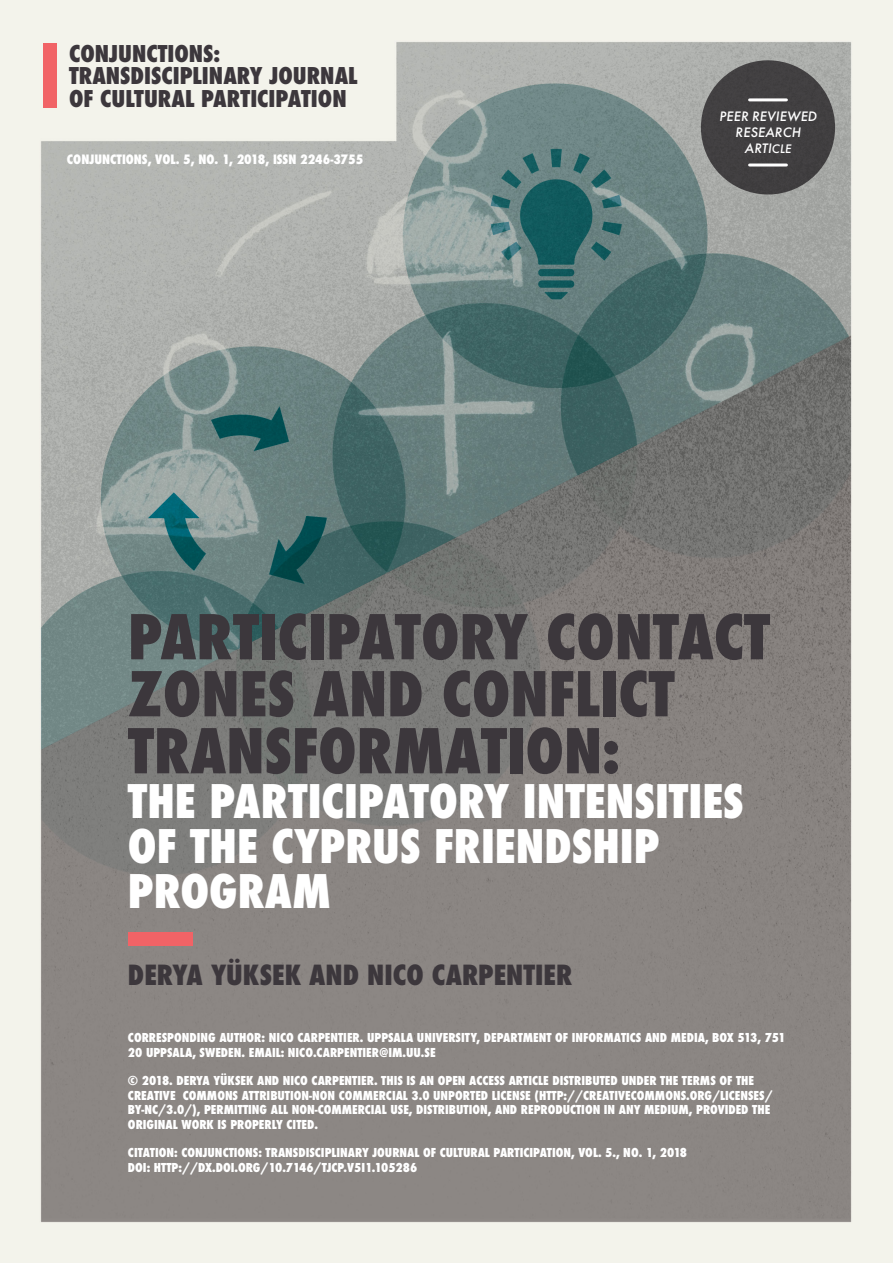
<style>
.page{position:relative;width:893px;height:1263px;background:#fff}
.page>*{position:absolute;margin:0;border:0;box-sizing:border-box;transform-origin:0 0}
.t1{font:800 condensed 60px/57px "Futura";color:#3c373c}
.t2{font:800 condensed 45px/45px "Futura";color:#fff}
.t3{font:800 condensed 27px "Futura";color:#3c373c}
.t4{font:800 condensed 22.5px "Futura";color:#3c373c}
.t5{font:italic 500 14.25px/16px "Futura PT";letter-spacing:.01em;color:#fff;text-align:center}
.t6{font:800 condensed 12.6px "Futura";color:#fff}
.t7{font:800 condensed 12px/14.4px "Futura";color:#fff}
.s1{font-size:12.9px}
</style>
<div class="page">
<img style="left:0;top:0;width:893px;height:1263px">
<div style="left:128px;top:932px;width:64px;height:14px;background:#f16366"></div>
<div style="left:44px;top:43px;width:13px;height:64px;background:#f16366"></div>
<div style="left:701px;top:60px;width:134px;height:134px;background:#424041;border-radius:50%"></div>
<hr style="left:750px;top:98px;width:36px;height:3px;background:#fff">
<hr style="left:750px;top:164px;width:36px;height:3px;background:#fff">
<p class="t4" style="left:69px;top:38px;width:153px">CONJUNCTIONS:</p>
<p class="t4" style="left:69px;top:61px;width:290px">TRANSDISCIPLINARY JOURNAL</p>
<p class="t4" style="left:69px;top:83px;width:279px">OF CULTURAL PARTICIPATION</p>
<p class="t6" style="left:67px;top:150px;width:298px">CONJUNCTIONS, VOL. 5, NO. 1, 2018, ISSN 2246-3755</p>
<p class="t5" style="left:719px;top:108px;width:99px">PEER REVIEWED</p>
<p class="t5" style="left:735px;top:124px;width:67px">RESEARCH<br>ARTI<span class="s1">CLE</span></p>
<p class="t1" style="left:128px;top:609px;width:644px">PARTICIPATORY CONTACT<br>ZONES AND CONFLICT<br>TRANSFORMATION:</p>
<p class="t2" style="left:128px;top:779px;width:617px">THE PARTICIPATORY INTENSITIES<br>OF THE CYPRUS FRIENDSHIP<br>PROGRAM</p>
<p class="t3" style="left:128px;top:956px;width:446px">DERYA YÜKSEK AND NICO CARPENTIER</p>
<p class="t7" style="left:128px;top:1030px;width:659px">CORRESPONDING AUTHOR: NICO CARPENTIER. UPPSALA UNIVERSITY, DEPARTMENT OF INFORMATICS AND MEDIA, BOX 513, 751<br>20 UPPSALA, SWEDEN. EMAIL: NICO.CARPENTIER@IM.UU.SE</p>
<p class="t7" style="left:128px;top:1074px;width:646px">© 2018. DERYA YÜKSEK AND NICO CARPENTIER. THIS IS AN OPEN ACCESS ARTICLE DISTRIBUTED UNDER THE TERMS OF THE CREATIVE COMMONS ATTRIBUTION-NON COMMERCIAL 3.0 UNPORTED LICENSE (HTTP://CREATIVECOMMONS.ORG/LICENSES/ BY-NC/3.0/), PERMITTING ALL NON-COMMERCIAL USE, DISTRIBUTION, AND REPRODUCTION IN ANY MEDIUM, PROVIDED THE ORIGINAL WORK IS PROPERLY CITED.</p>
<p class="t7" style="left:128px;top:1146px;width:561px">CITATION: CONJUNCTIONS: TRANSDISCIPLINARY JOURNAL OF CULTURAL PARTICIPATION, VOL. 5., NO. 1, 2018</p>
<p class="t7" style="left:128px;top:1160px;width:291px">DOI: HTTP://DX.DOI.ORG/10.7146/TJCP.V5I1.105286</p>
</div>
